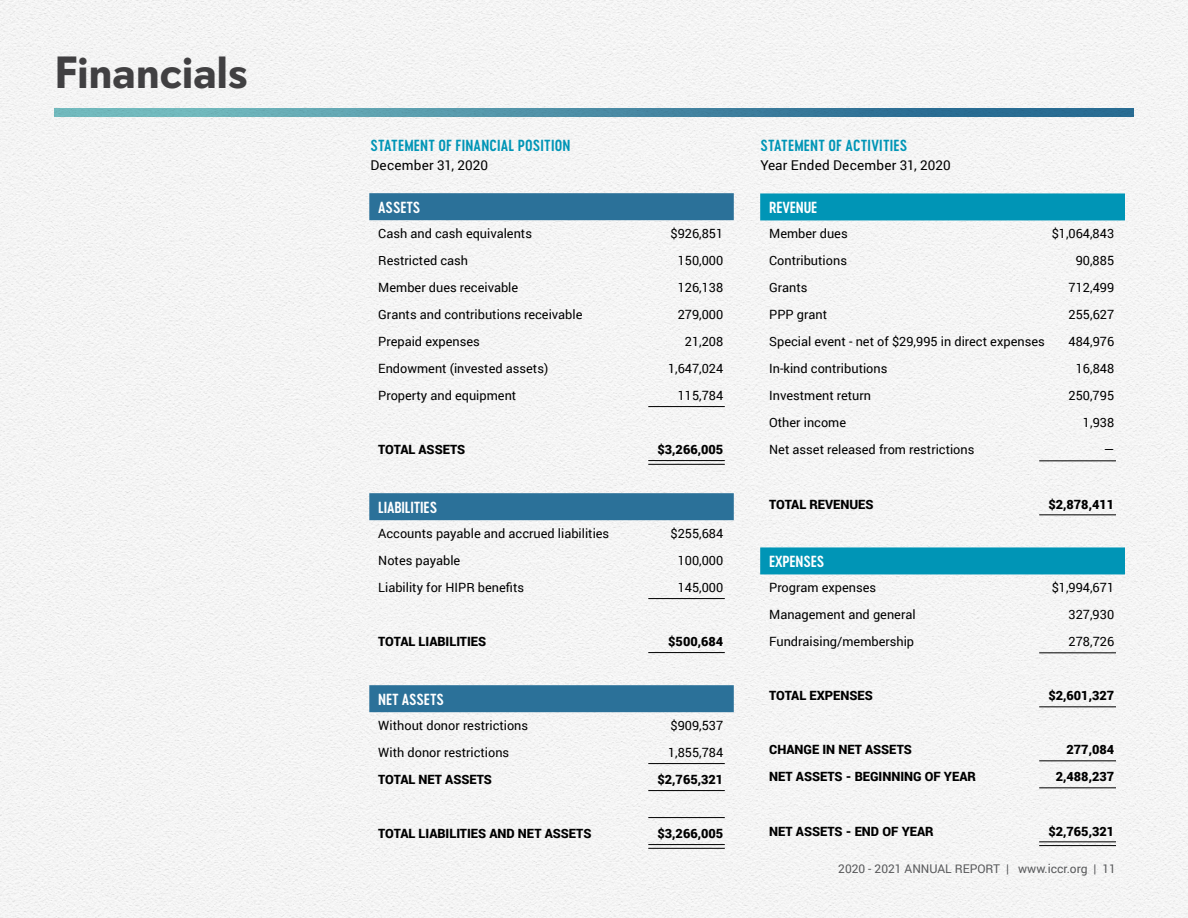
<style>
.page{position:relative;width:1188px;height:918px;background:#f4f4f4}
.page>*{position:absolute;margin:0;border:0;box-sizing:border-box;transform-origin:0 0}
.t1{font:700 45px "Davis Sans";letter-spacing:-.01em;color:#414042}
.t2{font:15px "Cervo Neue Semi Bold Neue";letter-spacing:.01em;color:#0095b6}
.t3{font:15px "Cervo Neue Semi Bold Neue";letter-spacing:-.01em;color:#fff}
.t4{font:13.5px "Roboto";letter-spacing:.015em;color:#000}
.t5{font:12.75px "Roboto";color:#000}
.t6{font:900 12.75px "Roboto";color:#000}
.t7{font:12px "Roboto";color:#58595b}
</style>
<div class="page">
<div style="left:760px;top:193px;width:365px;height:27px;background:#0095b6"></div>
<hr style="left:1039px;top:460px;width:77px;height:1px;background:#000">
<hr style="left:1039px;top:514px;width:77px;height:1px;background:#000">
<div style="left:760px;top:547px;width:365px;height:27px;background:#0095b6"></div>
<hr style="left:1039px;top:652px;width:77px;height:1px;background:#000">
<hr style="left:1039px;top:706px;width:77px;height:1px;background:#000">
<hr style="left:1039px;top:760px;width:77px;height:1px;background:#000">
<hr style="left:1039px;top:787px;width:77px;height:1px;background:#000">
<hr style="left:1039px;top:841px;width:77px;height:1px;background:#000">
<hr style="left:1039px;top:845px;width:77px;height:1px;background:#000">
<div style="left:369px;top:193px;width:365px;height:27px;background:#2b7199"></div>
<hr style="left:648px;top:406px;width:77px;height:1px;background:#000">
<hr style="left:648px;top:460px;width:77px;height:1px;background:#000">
<hr style="left:648px;top:464px;width:77px;height:1px;background:#000">
<div style="left:369px;top:493px;width:365px;height:27px;background:#2b7199"></div>
<hr style="left:648px;top:598px;width:77px;height:1px;background:#000">
<hr style="left:648px;top:652px;width:77px;height:1px;background:#000">
<div style="left:369px;top:685px;width:365px;height:27px;background:#2b7199"></div>
<hr style="left:648px;top:763px;width:77px;height:1px;background:#000">
<hr style="left:648px;top:790px;width:77px;height:1px;background:#000">
<hr style="left:648px;top:817px;width:77px;height:1px;background:#000">
<hr style="left:648px;top:844px;width:77px;height:1px;background:#000">
<hr style="left:648px;top:848px;width:77px;height:1px;background:#000">
<svg style="left:54px;top:108px;width:1080px;height:8px"></svg>
<h1 class="t1" style="left:54px;top:45px;width:196px">Financials</h1>
<p class="t2" style="left:370px;top:135px;width:201px">STATEMENT OF FINANCIAL POSITION</p>
<p class="t4" style="left:370px;top:156px;width:119px">December 31, 2020</p>
<p class="t2" style="left:760px;top:135px;width:148px">STATEMENT OF ACTIVITIES</p>
<p class="t4" style="left:760px;top:156px;width:192px">Year Ended December 31, 2020</p>
<p class="t3" style="left:378px;top:197px;width:44px">ASSETS</p>
<p class="t5" style="left:378px;top:225px;width:155px">Cash and cash equivalents</p>
<p class="t5" style="left:671px;top:225px;width:54px">$926,851</p>
<p class="t5" style="left:378px;top:252px;width:91px">Restricted cash</p>
<p class="t5" style="left:678px;top:252px;width:47px">150,000</p>
<p class="t5" style="left:378px;top:279px;width:141px">Member dues receivable</p>
<p class="t5" style="left:678px;top:279px;width:47px">126,138</p>
<p class="t5" style="left:378px;top:306px;width:206px">Grants and contributions receivable</p>
<p class="t5" style="left:678px;top:306px;width:47px">279,000</p>
<p class="t5" style="left:378px;top:333px;width:103px">Prepaid expenses</p>
<p class="t5" style="left:685px;top:333px;width:40px">21,208</p>
<p class="t5" style="left:378px;top:360px;width:171px">Endowment (invested assets)</p>
<p class="t5" style="left:668px;top:360px;width:57px">1,647,024</p>
<p class="t5" style="left:378px;top:387px;width:140px">Property and equipment</p>
<p class="t5" style="left:678px;top:387px;width:47px">115,784</p>
<p class="t6" style="left:378px;top:441px;width:88px">TOTAL ASSETS</p>
<p class="t6" style="left:657px;top:441px;width:67px">$3,266,005</p>
<p class="t3" style="left:769px;top:197px;width:50px">REVENUE</p>
<p class="t5" style="left:769px;top:225px;width:80px">Member dues</p>
<p class="t5" style="left:1052px;top:225px;width:64px">$1,064,843</p>
<p class="t5" style="left:769px;top:252px;width:79px">Contributions</p>
<p class="t5" style="left:1076px;top:252px;width:40px">90,885</p>
<p class="t5" style="left:769px;top:279px;width:40px">Grants</p>
<p class="t5" style="left:1069px;top:279px;width:47px">712,499</p>
<p class="t5" style="left:769px;top:306px;width:59px">PPP grant</p>
<p class="t5" style="left:1069px;top:306px;width:47px">255,627</p>
<p class="t5" style="left:769px;top:333px;width:277px">Special event - net of $29,995 in direct expenses</p>
<p class="t5" style="left:1069px;top:333px;width:47px">484,976</p>
<p class="t5" style="left:769px;top:360px;width:120px">In-kind contributions</p>
<p class="t5" style="left:1076px;top:360px;width:40px">16,848</p>
<p class="t5" style="left:769px;top:387px;width:103px">Investment return</p>
<p class="t5" style="left:1069px;top:387px;width:47px">250,795</p>
<p class="t5" style="left:769px;top:414px;width:78px">Other income</p>
<p class="t5" style="left:1083px;top:414px;width:33px">1,938</p>
<p class="t5" style="left:769px;top:441px;width:207px">Net asset released from restrictions</p>
<p class="t5" style="left:1104px;top:441px;width:12px">—</p>
<p class="t3" style="left:378px;top:497px;width:60px">LIABILITIES</p>
<p class="t5" style="left:378px;top:525px;width:233px">Accounts payable and accrued liabilities</p>
<p class="t5" style="left:671px;top:525px;width:54px">$255,684</p>
<p class="t5" style="left:378px;top:552px;width:84px">Notes payable</p>
<p class="t5" style="left:678px;top:552px;width:47px">100,000</p>
<p class="t5" style="left:378px;top:579px;width:147px">Liability for HIPR benefits</p>
<p class="t5" style="left:678px;top:579px;width:47px">145,000</p>
<p class="t6" style="left:378px;top:633px;width:109px">TOTAL LIABILITIES</p>
<p class="t6" style="left:668px;top:633px;width:57px">$500,684</p>
<p class="t6" style="left:769px;top:495px;width:106px">TOTAL REVENUES</p>
<p class="t6" style="left:1048px;top:495px;width:67px">$2,878,411</p>
<p class="t3" style="left:769px;top:551px;width:57px">EXPENSES</p>
<p class="t5" style="left:769px;top:579px;width:109px">Program expenses</p>
<p class="t5" style="left:1052px;top:579px;width:64px">$1,994,671</p>
<p class="t5" style="left:769px;top:606px;width:148px">Management and general</p>
<p class="t5" style="left:1069px;top:606px;width:47px">327,930</p>
<p class="t5" style="left:769px;top:633px;width:147px">Fundraising/membership</p>
<p class="t5" style="left:1069px;top:633px;width:47px">278,726</p>
<p class="t3" style="left:378px;top:689px;width:67px">NET ASSETS</p>
<p class="t5" style="left:378px;top:717px;width:151px">Without donor restrictions</p>
<p class="t5" style="left:671px;top:717px;width:54px">$909,537</p>
<p class="t5" style="left:378px;top:744px;width:133px">With donor restrictions</p>
<p class="t5" style="left:668px;top:744px;width:57px">1,855,784</p>
<p class="t6" style="left:378px;top:771px;width:115px">TOTAL NET ASSETS</p>
<p class="t6" style="left:657px;top:771px;width:67px">$2,765,321</p>
<p class="t6" style="left:769px;top:687px;width:105px">TOTAL EXPENSES</p>
<p class="t6" style="left:1048px;top:687px;width:67px">$2,601,327</p>
<p class="t6" style="left:769px;top:741px;width:144px">CHANGE IN NET ASSETS</p>
<p class="t6" style="left:1067px;top:741px;width:49px">277,084</p>
<p class="t6" style="left:769px;top:768px;width:208px">NET ASSETS - BEGINNING OF YEAR</p>
<p class="t6" style="left:1056px;top:768px;width:60px">2,488,237</p>
<p class="t6" style="left:378px;top:825px;width:215px">TOTAL LIABILITIES AND NET ASSETS</p>
<p class="t6" style="left:657px;top:825px;width:67px">$3,266,005</p>
<p class="t6" style="left:769px;top:822px;width:166px">NET ASSETS - END OF YEAR</p>
<p class="t6" style="left:1048px;top:822px;width:67px">$2,765,321</p>
<p class="t7" style="left:838px;top:860px;width:279px">2020 - 2021 ANNUAL REPORT | www.iccr.org | 11</p>
</div>
